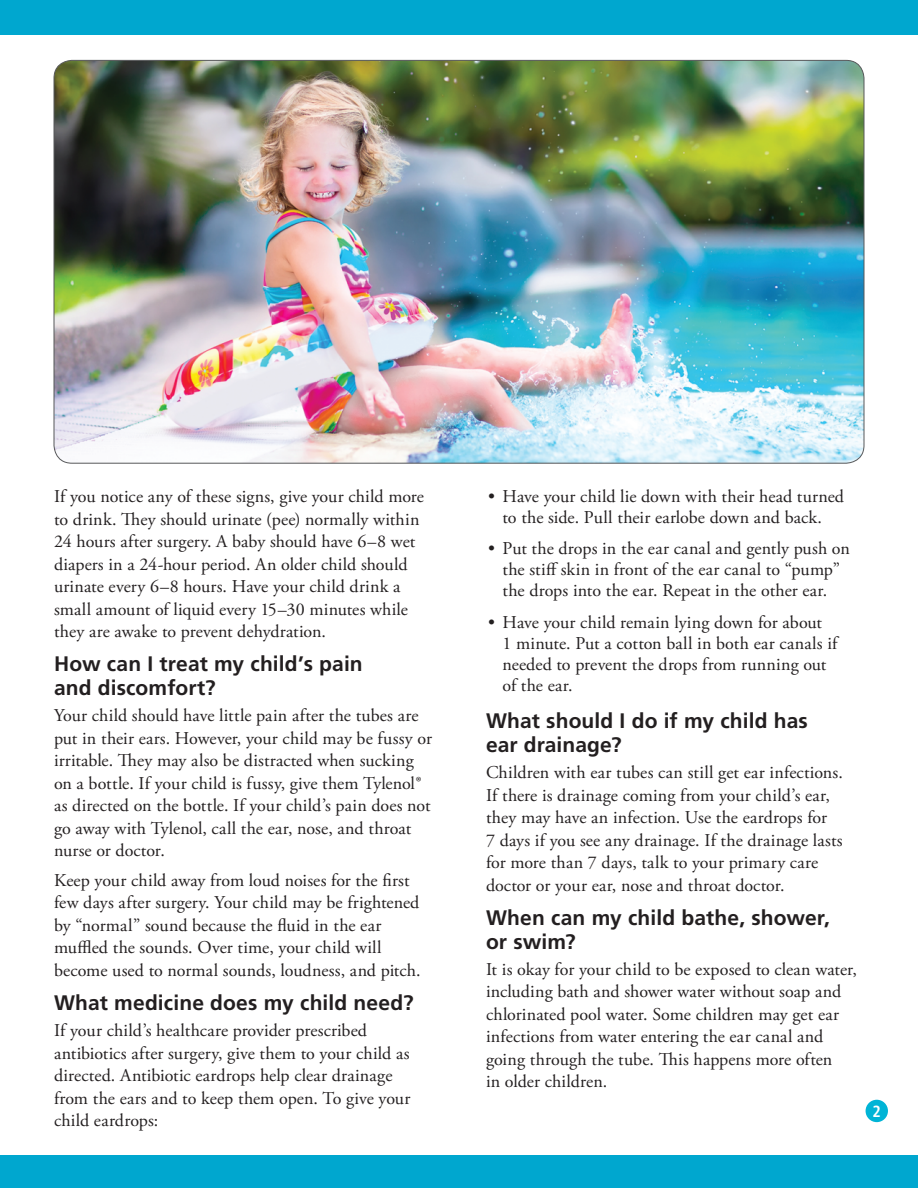
<style>
.page{position:relative;width:918px;height:1188px;background:#fff}
.page>*{position:absolute;margin:0;border:0;box-sizing:border-box;transform-origin:0 0}
.Level_1__h2{font:700 21px/24px "Frutiger LT Std";letter-spacing:.005em;color:#231f20}
.Main__p{font:18px/22.5px "Adobe Garamond Pro";letter-spacing:.005em;color:#231f20}
.Page_number{font:700 condensed 16.2px "Frutiger LT Std";color:#fff}
</style>
<div class="page">
<div style="left:0;top:0;width:918px;height:35px;background:#00a7cf"></div>
<div style="left:866px;top:1100px;width:22px;height:22px;background:#00b4d6;border-radius:50%"></div>
<div style="left:0;top:1156px;width:918px;height:32px;background:#00a7cf"></div>
<img style="left:54px;top:60px;width:810px;height:403px">
<p class="Main__p" style="left:54px;top:486px;width:371px">If you notice any of these signs, give your child more to drink. They should urinate (pee) normally within 24 hours after surgery. A baby should have 6–8 wet diapers in a 24-hour period. An older child should urinate every 6–8 hours. Have your child drink a small amount of liquid every 15–30 minutes while they are awake to prevent dehydration.</p>
<p class="Level_1__h2" style="left:54px;top:652px;width:310px">How can I treat my child’s pain and discomfort?</p>
<p class="Main__p" style="left:54px;top:705px;width:379px">Your child should have little pain after the tubes are put in their ears. However, your child may be fussy or irritable. They may also be distracted when sucking on a bottle. If your child is fussy, give them Tylenol® as directed on the bottle. If your child’s pain does not go away with Tylenol, call the ear, nose, and throat nurse or doctor.</p>
<p class="Main__p" style="left:54px;top:870px;width:368px">Keep your child away from loud noises for the first few days after surgery. Your child may be frightened by “normal” sound because the fluid in the ear muffled the sounds. Over time, your child will become used to normal sounds, loudness, and pitch.</p>
<p class="Level_1__h2" style="left:54px;top:991px;width:361px">What medicine does my child need?</p>
<p class="Main__p" style="left:54px;top:1020px;width:358px">If your child’s healthcare provider prescribed antibiotics after surgery, give them to your child as directed. Antibiotic eardrops help clear drainage from the ears and to keep them open. To give your child eardrops:</p>
<p class="Main__p" style="left:488px;top:487px;width:357px;line-height:21px;text-align:center">• Have your child lie down with their head turned to the side. Pull their earlobe down and back.</p>
<p class="Main__p" style="left:488px;top:539px;width:363px;line-height:21px;text-align:center">• Put the drops in the ear canal and gently push on the stiff skin in front of the ear canal to “pump” the drops into the ear. Repeat in the other ear.</p>
<p class="Main__p" style="left:502px;top:612px;width:336px;line-height:21px;text-indent:-14px">• Have your child remain lying down for about<br>1 minute. Put a cotton ball in both ear canals if needed to prevent the drops from running out of the ear.</p>
<p class="Level_1__h2" style="left:486px;top:709px;width:323px">What should I do if my child has ear drainage?</p>
<p class="Main__p" style="left:486px;top:762px;width:358px">Children with ear tubes can still get ear infections.<br>If there is drainage coming from your child’s ear, they may have an infection. Use the eardrops for<br>7 days if you see any drainage. If the drainage lasts for more than 7 days, talk to your primary care doctor or your ear, nose and throat doctor.</p>
<p class="Level_1__h2" style="left:486px;top:906px;width:345px">When can my child bathe, shower, or swim?</p>
<p class="Main__p" style="left:486px;top:959px;width:372px">It is okay for your child to be exposed to clean water, including bath and shower water without soap and chlorinated pool water. Some children may get ear infections from water entering the ear canal and going through the tube. This happens more often<br>in older children.</p>
<p class="Page_number" style="left:873px;top:1101px;width:10px">2</p>
</div>
